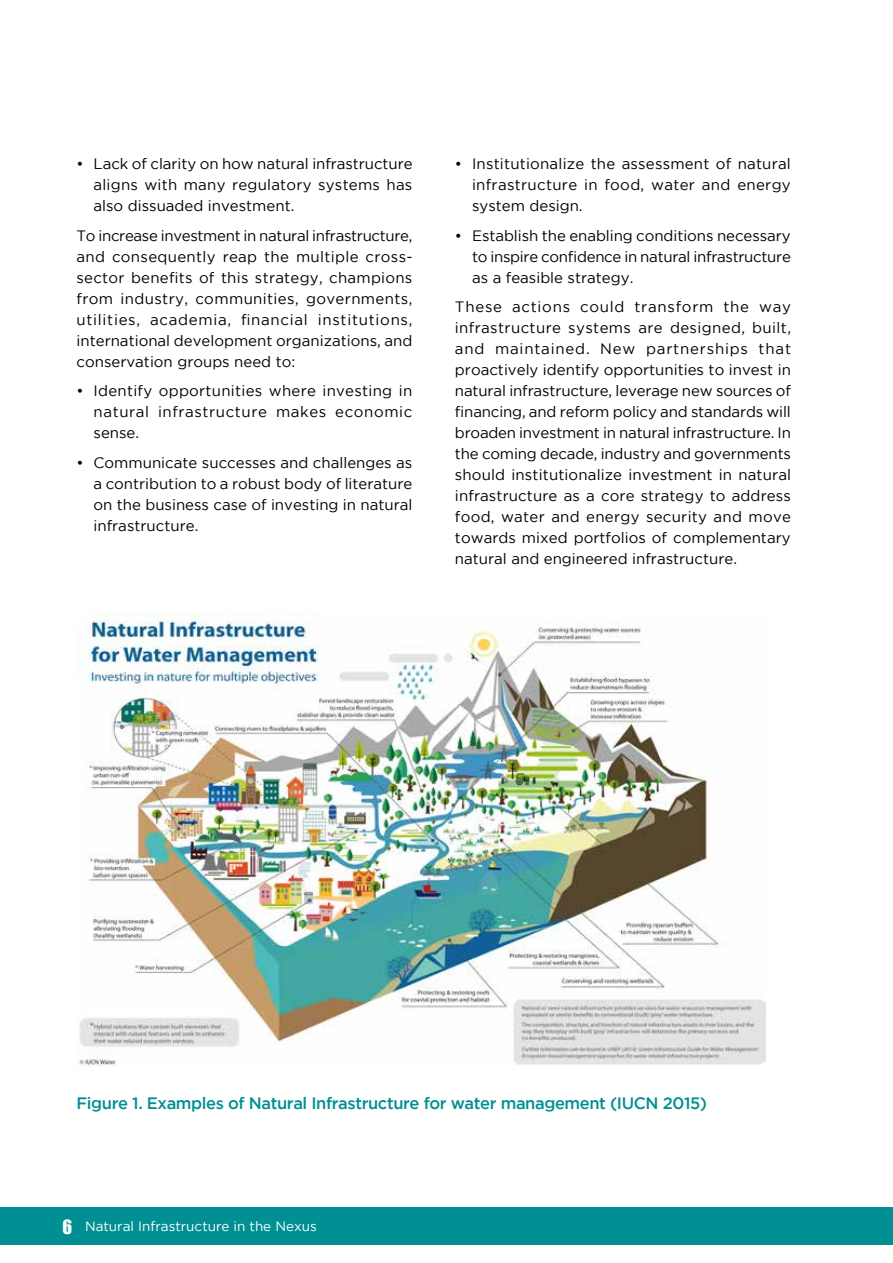
<style>
.page{position:relative;width:893px;height:1263px;background:#fff}
.page>*{position:absolute;margin:0;border:0;box-sizing:border-box;transform-origin:0 0}
.t1{font:500 16.5px "Gotham";letter-spacing:-.025em;color:#008f92}
.t2{font:15px/21px "Gotham";color:#000;text-align:justify}
.t3{font:13.5px "Gotham";color:#fff}
.s1{font-family:"Impact";font-size:18px}
</style>
<div class="page">
<div style="left:0;top:1208px;width:893px;height:37px;background:#008f92"></div>
<img style="left:79px;top:612px;width:686px;height:454px">
<p class="t2" style="left:94px;top:153px;width:321px;text-indent:-17px">• Lack of clarity on how natural infrastructure aligns with many regulatory systems has also dissuaded investment.</p>
<p class="t2" style="left:77px;top:225px;width:338px">To increase investment in natural infrastructure, and consequently reap the multiple cross&shy;sector benefits of this strategy, champions from industry, communities, governments, utilities, academia, financial institutions, international development organizations, and conservation groups need to:</p>
<p class="t2" style="left:94px;top:380px;width:320px;text-indent:-17px">• Identify opportunities where investing in natural infrastructure makes economic sense.</p>
<p class="t2" style="left:94px;top:452px;width:320px;text-indent:-17px">• Communicate successes and challenges as a contribution to a robust body of literature on the business case of investing in natural infrastructure.</p>
<p class="t2" style="left:472px;top:153px;width:320px;text-indent:-17px">• Institutionalize the assessment of natural infrastructure in food, water and energy system design.</p>
<p class="t2" style="left:472px;top:225px;width:320px;text-indent:-17px">• Establish the enabling conditions necessary to inspire confidence in natural infrastructure as a feasible strategy.</p>
<p class="t2" style="left:455px;top:296px;width:338px">These actions could transform the way infrastructure systems are designed, built, and maintained. New partnerships that proactively identify opportunities to invest in natural infrastructure, leverage new sources of financing, and reform policy and standards will broaden investment in natural infrastructure. In the coming decade, industry and governments should institutionalize investment in natural infrastructure as a core strategy to address food, water and energy security and move towards mixed portfolios of complementary natural and engineered infrastructure.</p>
<p class="t1" style="left:77px;top:1093px;width:632px">Figure 1. Examples of Natural Infrastructure for water management (IUCN 2015)</p>
<p class="t3" style="left:63px;top:1219px;width:256px"><span class="s1">6</span> Natural Infrastructure in the Nexus</p>
</div>
